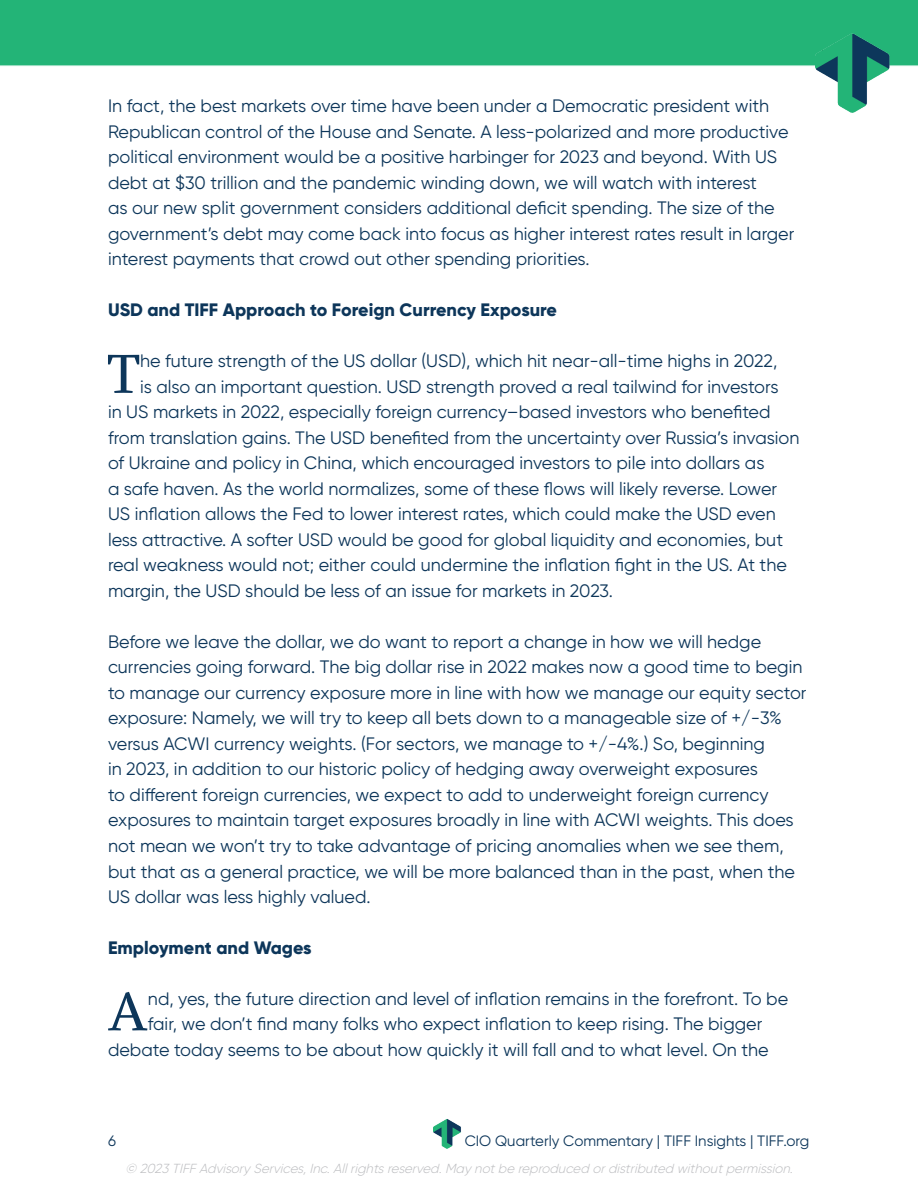
<style>
.page{position:relative;width:918px;height:1188px;background:#fff}
.page>*{position:absolute;margin:0;border:0;box-sizing:border-box;transform-origin:0 0}
.t1{font:54.3px "GT Sectra";color:#0d365a}
.t2{font:18px/25.5px "Gilroy";color:#0d365a}
.t3{font:800 18px "Gilroy";color:#0d365a}
.t4{font:15px "Gilroy";color:#0d365a}
.t5{font:italic 300 13.2px "Gilroy";color:#bcbdc0}
</style>
<div class="page">
<img style="left:434px;top:1119px;width:27px;height:30px">
<div style="left:0;top:0;width:918px;height:67px;background:#23b477"></div>
<img style="left:816px;top:33px;width:74px;height:80px">
<p class="t2" style="left:108px;top:93px;width:688px">In fact, the best markets over time have been under a Democratic president with Republican control of the House and Senate. A less-polarized and more productive political environment would be a positive harbinger for 2023 and beyond. With US debt at $30 trillion and the pandemic winding down, we will watch with interest<br>as our new split government considers additional deficit spending. The size of the government’s debt may come back into focus as higher interest rates result in larger interest payments that crowd out other spending priorities.</p>
<p class="t3" style="left:108px;top:299px;width:451px">USD and TIFF Approach to Foreign Currency Exposure</p>
<h1 class="t1" style="left:107px;top:343px;width:34px">T</h1>
<p class="t2" style="left:140px;top:348px;width:639px">he future strength of the US dollar (USD), which hit near-all-time highs in 2022,</p>
<p class="t2" style="left:140px;top:374px;width:640px">is also an important question. USD strength proved a real tailwind for investors</p>
<p class="t2" style="left:108px;top:399px;width:664px">in US markets in 2022, especially foreign currency–based investors who benefited</p>
<p class="t2" style="left:108px;top:425px;width:693px">from translation gains. The USD benefited from the uncertainty over Russia’s invasion</p>
<p class="t2" style="left:108px;top:450px;width:658px">of Ukraine and policy in China, which encouraged investors to pile into dollars as</p>
<p class="t2" style="left:108px;top:476px;width:671px">a safe haven. As the world normalizes, some of these flows will likely reverse. Lower</p>
<p class="t2" style="left:108px;top:501px;width:669px">US inflation allows the Fed to lower interest rates, which could make the USD even</p>
<p class="t2" style="left:108px;top:527px;width:677px">less attractive. A softer USD would be good for global liquidity and economies, but</p>
<p class="t2" style="left:108px;top:552px;width:680px">real weakness would not; either could undermine the inflation fight in the US. At the</p>
<p class="t2" style="left:108px;top:578px;width:506px">margin, the USD should be less of an issue for markets in 2023.</p>
<p class="t2" style="left:108px;top:629px;width:700px">Before we leave the dollar, we do want to report a change in how we will hedge currencies going forward. The big dollar rise in 2022 makes now a good time to begin to manage our currency exposure more in line with how we manage our equity sector exposure: Namely, we will try to keep all bets down to a manageable size of +/-3% versus ACWI currency weights. (For sectors, we manage to +/-4%.) So, beginning<br>in 2023, in addition to our historic policy of hedging away overweight exposures<br>to different foreign currencies, we expect to add to underweight foreign currency exposures to maintain target exposures broadly in line with ACWI weights. This does not mean we won’t try to take advantage of pricing anomalies when we see them, but that as a general practice, we will be more balanced than in the past, when the US dollar was less highly valued.</p>
<p class="t3" style="left:108px;top:936px;width:205px">Employment and Wages</p>
<h1 class="t1" style="left:107px;top:980px;width:42px">A</h1>
<p class="t2" style="left:148px;top:986px;width:642px">nd, yes, the future direction and level of inflation remains in the forefront. To be</p>
<p class="t2" style="left:148px;top:1011px;width:616px">fair, we don’t find many folks who expect inflation to keep rising. The bigger</p>
<p class="t2" style="left:108px;top:1037px;width:662px">debate today seems to be about how quickly it will fall and to what level. On the</p>
<p class="t4" style="left:108px;top:1132px;width:9px">6</p>
<p class="t4" style="left:465px;top:1132px;width:346px">CIO Quarterly Commentary | TIFF Insights | TIFF.org</p>
<p class="t5" style="left:125px;top:1160px;width:672px">© 2023 TIFF AdvisoryServices,Inc.Allrightsreserved.Maynotbe reproduced ordistributed withoutpermission.</p>
</div>
